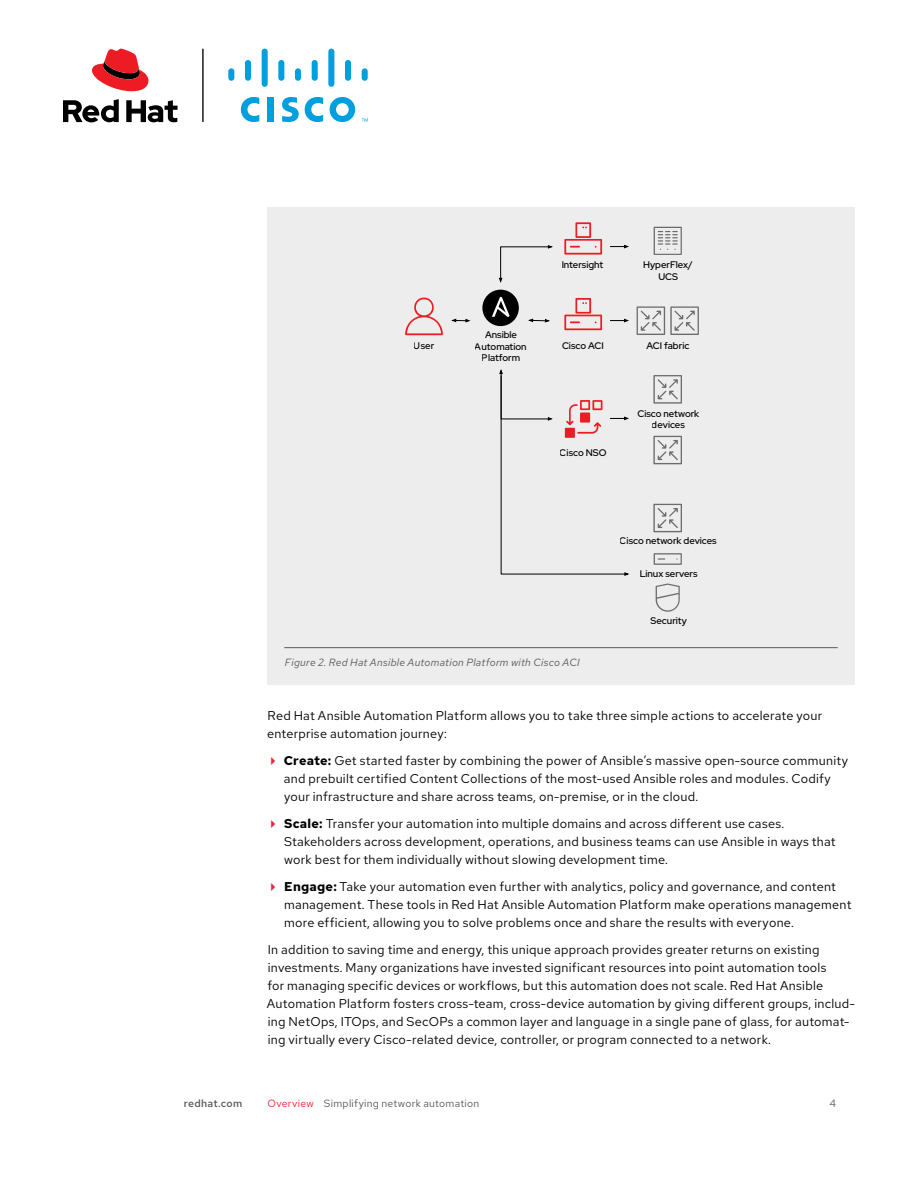
<style>
.page{position:relative;width:918px;height:1188px;background:#fff}
.page>*{position:absolute;margin:0;border:0;box-sizing:border-box;transform-origin:0 0}
.t1{font:12.75px/18px "Red Hat Text";letter-spacing:.02em;color:#000}
.t2{font:italic 10.5px "Red Hat Text";letter-spacing:.025em;color:#58595b}
.t3{font:10.5px "Red Hat Text";letter-spacing:.025em;color:#58595b}
.t4{font:500 10.5px "Red Hat Text";letter-spacing:.025em;color:#58595b}
.t5{font:500 9.6px/11.6px "Red Hat Display";color:#000;text-align:center}
.s1{font-weight:700}
.s2{color:#ee2435}
</style>
<div class="page">
<div style="left:267px;top:207px;width:588px;height:477px;background:#ededee"></div>
<svg style="left:528px;top:318px;width:22px;height:5px"></svg>
<svg style="left:610px;top:318px;width:19px;height:5px"></svg>
<svg style="left:451px;top:318px;width:20px;height:5px"></svg>
<svg style="left:499px;top:245px;width:54px;height:38px"></svg>
<svg style="left:610px;top:244px;width:19px;height:5px"></svg>
<svg style="left:654px;top:227px;width:28px;height:28px"></svg>
<svg style="left:654px;top:553px;width:28px;height:12px"></svg>
<svg style="left:564px;top:222px;width:38px;height:33px"></svg>
<svg style="left:564px;top:298px;width:38px;height:32px"></svg>
<svg style="left:637px;top:306px;width:62px;height:29px"></svg>
<svg style="left:653px;top:375px;width:29px;height:29px"></svg>
<svg style="left:653px;top:436px;width:29px;height:28px"></svg>
<svg style="left:653px;top:504px;width:29px;height:28px"></svg>
<svg style="left:656px;top:584px;width:24px;height:28px"></svg>
<svg style="left:499px;top:369px;width:131px;height:207px"></svg>
<div style="left:580px;top:413px;width:10px;height:10px;background:#ed1c24"></div>
<div style="left:565px;top:428px;width:10px;height:10px;background:#ed1c24"></div>
<svg style="left:405px;top:297px;width:38px;height:38px"></svg>
<div style="left:482px;top:290px;width:37px;height:36px;background:#000;border-radius:50%"></div>
<svg style="left:492px;top:297px;width:17px;height:20px"></svg>
<hr style="left:284px;top:647px;width:554px;height:1px;background:#58595b">
<hr style="left:202px;top:49px;width:2px;height:73px;background:#000">
<svg style="left:92px;top:49px;width:56px;height:42px"></svg>
<svg style="left:63px;top:99px;width:115px;height:23px"></svg>
<div style="left:268px;top:97px;width:6px;height:25px;background:#00a0df"></div>
<svg style="left:305px;top:97px;width:18px;height:25px"></svg>
<svg style="left:241px;top:97px;width:18px;height:25px"></svg>
<svg style="left:330px;top:97px;width:25px;height:25px"></svg>
<svg style="left:282px;top:97px;width:17px;height:25px"></svg>
<div style="left:228px;top:68px;width:6px;height:13px;background:#00a0df;border-radius:3px"></div>
<div style="left:245px;top:60px;width:6px;height:21px;background:#00a0df;border-radius:3px"></div>
<div style="left:262px;top:49px;width:6px;height:38px;background:#00a0df;border-radius:3px"></div>
<div style="left:278px;top:60px;width:6px;height:21px;background:#00a0df;border-radius:3px"></div>
<div style="left:295px;top:68px;width:6px;height:13px;background:#00a0df;border-radius:3px"></div>
<div style="left:312px;top:60px;width:6px;height:21px;background:#00a0df;border-radius:3px"></div>
<div style="left:328px;top:49px;width:6px;height:38px;background:#00a0df;border-radius:3px"></div>
<div style="left:345px;top:60px;width:6px;height:21px;background:#00a0df;border-radius:3px"></div>
<div style="left:362px;top:68px;width:6px;height:13px;background:#00a0df;border-radius:3px"></div>
<svg style="left:362px;top:118px;width:6px;height:4px"></svg>
<p class="t5" style="left:562px;top:259px;width:43px">Intersight</p>
<p class="t5" style="left:643px;top:259px;width:51px">HyperFlex/<br>UCS</p>
<p class="t5" style="left:475px;top:329px;width:53px">Ansible<br>Automation<br>Platform</p>
<p class="t5" style="left:414px;top:340px;width:22px">User</p>
<p class="t5" style="left:562px;top:340px;width:43px">Cisco ACI</p>
<p class="t5" style="left:647px;top:340px;width:44px">ACI fabric</p>
<p class="t5" style="left:560px;top:447px;width:48px">Cisco NSO</p>
<p class="t5" style="left:637px;top:408px;width:63px">Cisco network devices</p>
<p class="t2" style="left:285px;top:655px;width:296px">Figure 2. Red Hat Ansible Automation Platform with Cisco ACI</p>
<p class="t5" style="left:620px;top:535px;width:99px">Cisco network devices</p>
<p class="t5" style="left:640px;top:567px;width:59px">Linux servers</p>
<p class="t5" style="left:650px;top:615px;width:38px">Security</p>
<p class="t1" style="left:267px;top:706px;width:557px">Red Hat Ansible Automation Platform allows you to take three simple actions to accelerate your enterprise automation journey:</p>
<p class="t1" style="left:284px;top:751px;width:566px"><span class="s1">Create:</span> Get started faster by combining the power of Ansible’s massive open-source community and prebuilt certified Content Collections of the most-used Ansible roles and modules. Codify your infrastructure and share across teams, on-premise, or in the cloud.</p>
<p class="t1" style="left:284px;top:814px;width:553px"><span class="s1">Scale:</span> Transfer your automation into multiple domains and across different use cases.<br>Stakeholders across development, operations, and business teams can use Ansible in ways that work best for them individually without slowing development time.</p>
<p class="t1" style="left:284px;top:877px;width:569px"><span class="s1">Engage:</span> Take your automation even further with analytics, policy and governance, and content management. These tools in Red Hat Ansible Automation Platform make operations management more efficient, allowing you to solve problems once and share the results with everyone.</p>
<p class="t1" style="left:267px;top:940px;width:590px">In addition to saving time and energy, this unique approach provides greater returns on existing investments. Many organizations have invested significant resources into point automation tools<br>for managing specific devices or workflows, but this automation does not scale. Red Hat Ansible Automation Platform fosters cross-team, cross-device automation by giving different groups, includ&shy;ing NetOps, ITOps, and SecOPs a common layer and language in a single pane of glass, for automat&shy;ing virtually every Cisco-related device, controller, or program connected to a network.</p>
<p class="t4" style="left:184px;top:1096px;width:60px">redhat.com</p>
<p class="t3" style="left:268px;top:1096px;width:213px"><span class="s2">Overview</span> Simplifying network automation</p>
<p class="t3" style="left:829px;top:1096px;width:8px">4</p>
</div>
